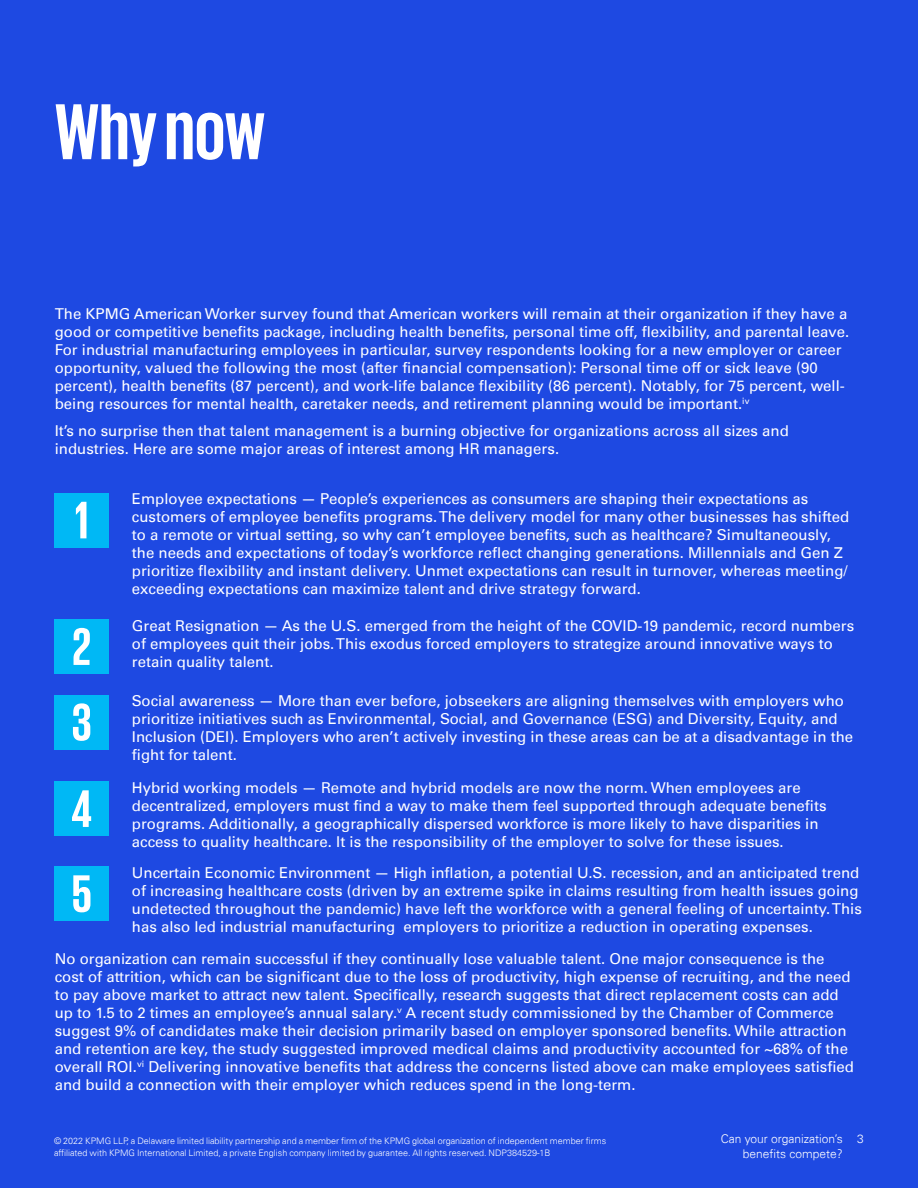
<style>
.page{position:relative;width:918px;height:1188px;background:#1e49e2}
.page>*{position:absolute;margin:0;border:0;box-sizing:border-box;transform-origin:0 0}
.t1{font:700 81px "KPMG";letter-spacing:-.005em;color:#fff}
.t2{font:700 54px/75.4px "KPMG";color:#fff}
.t3{font:15px/18px "Univers 55 Roman";color:#fff}
.t4{font:300 12px/15px "Univers 45";color:#fff;text-align:center}
.t5{font:300 9px/12px "Univers 45";color:#fff}
</style>
<div class="page">
<div style="left:55px;top:620px;width:54px;height:54px;background:#00b8f5"></div>
<div style="left:55px;top:695px;width:54px;height:54px;background:#00b8f5"></div>
<div style="left:55px;top:493px;width:54px;height:54px;background:#00b8f5"></div>
<div style="left:55px;top:782px;width:54px;height:54px;background:#00b8f5"></div>
<div style="left:55px;top:867px;width:54px;height:54px;background:#00b8f5"></div>
<h1 class="t1" style="left:55px;top:91px;width:212px">Why now</h1>
<p class="t3" style="left:55px;top:304px;width:796px">The KPMG American Worker survey found that American workers will remain at their organization if they have a good or competitive benefits package, including health benefits, personal time off, flexibility, and parental leave.<br>For industrial manufacturing employees in particular, survey respondents looking for a new employer or career opportunity, valued the following the most (after financial compensation): Personal time off or sick leave (90 percent), health benefits (87 percent), and work-life balance flexibility (86 percent). Notably, for 75 percent, well&shy;being resources for mental health, caretaker needs, and retirement planning would be important.<sup>iv</sup></p>
<p class="t3" style="left:55px;top:421px;width:736px">It’s no surprise then that talent management is a burning objective for organizations across all sizes and industries. Here are some major areas of interest among HR managers.</p>
<h2 class="t2" style="left:75px;top:481px;width:16px">1</h2>
<h2 class="t2" style="left:72px;top:607px;width:22px">2<br>3</h2>
<h2 class="t2" style="left:71px;top:764px;width:23px;line-height:85.1px">4<br>5</h2>
<p class="t3" style="left:132px;top:490px;width:719px">Employee expectations — People’s experiences as consumers are shaping their expectations as customers of employee benefits programs. The delivery model for many other businesses has shifted to a remote or virtual setting, so why can’t employee benefits, such as healthcare? Simultaneously, the needs and expectations of today’s workforce reflect changing generations. Millennials and Gen Z prioritize flexibility and instant delivery. Unmet expectations can result in turnover, whereas meeting/ exceeding expectations can maximize talent and drive strategy forward.</p>
<p class="t3" style="left:132px;top:617px;width:724px">Great Resignation — As the U.S. emerged from the height of the COVID-19 pandemic, record numbers of employees quit their jobs. This exodus forced employers to strategize around innovative ways to retain quality talent.</p>
<p class="t3" style="left:132px;top:692px;width:723px">Social awareness — More than ever before, jobseekers are aligning themselves with employers who prioritize initiatives such as Environmental, Social, and Governance (ESG) and Diversity, Equity, and Inclusion (DEI). Employers who aren’t actively investing in these areas can be at a disadvantage in the fight for talent.</p>
<p class="t3" style="left:132px;top:779px;width:696px">Hybrid working models — Remote and hybrid models are now the norm. When employees are decentralized, employers must find a way to make them feel supported through adequate benefits programs. Additionally, a geographically dispersed workforce is more likely to have disparities in access to quality healthcare. It is the responsibility of the employer to solve for these issues.</p>
<p class="t3" style="left:132px;top:864px;width:731px">Uncertain Economic Environment — High inflation, a potential U.S. recession, and an anticipated trend of increasing healthcare costs (driven by an extreme spike in claims resulting from health issues going undetected throughout the pandemic) have left the workforce with a general feeling of uncertainty. This has also led industrial manufacturing employers to prioritize a reduction in operating expenses.</p>
<p class="t3" style="left:55px;top:950px;width:801px">No organization can remain successful if they continually lose valuable talent. One major consequence is the cost of attrition, which can be significant due to the loss of productivity, high expense of recruiting, and the need to pay above market to attract new talent. Specifically, research suggests that direct replacement costs can add up to 1.5 to 2 times an employee’s annual salary.<sup>v</sup> A recent study commissioned by the Chamber of Commerce suggest 9% of candidates make their decision primarily based on employer sponsored benefits. While attraction and retention are key, the study suggested improved medical claims and productivity accounted for ~68% of the overall ROI.<sup>vi</sup> Delivering innovative benefits that address the concerns listed above can make employees satisfied and build a connection with their employer which reduces spend in the long-term.</p>
<p class="t5" style="left:54px;top:1135px;width:554px">© 2022 KPMG LLP, a Delaware limited liability partnership and a member firm of the KPMG global organization of independent member firms affiliated with KPMG International Limited, a private English company limited by guarantee. All rights reserved. NDP384529-1B</p>
<p class="t4" style="left:721px;top:1131px;width:145px">Can your organization’s 3 benefits compete?</p>
</div>
